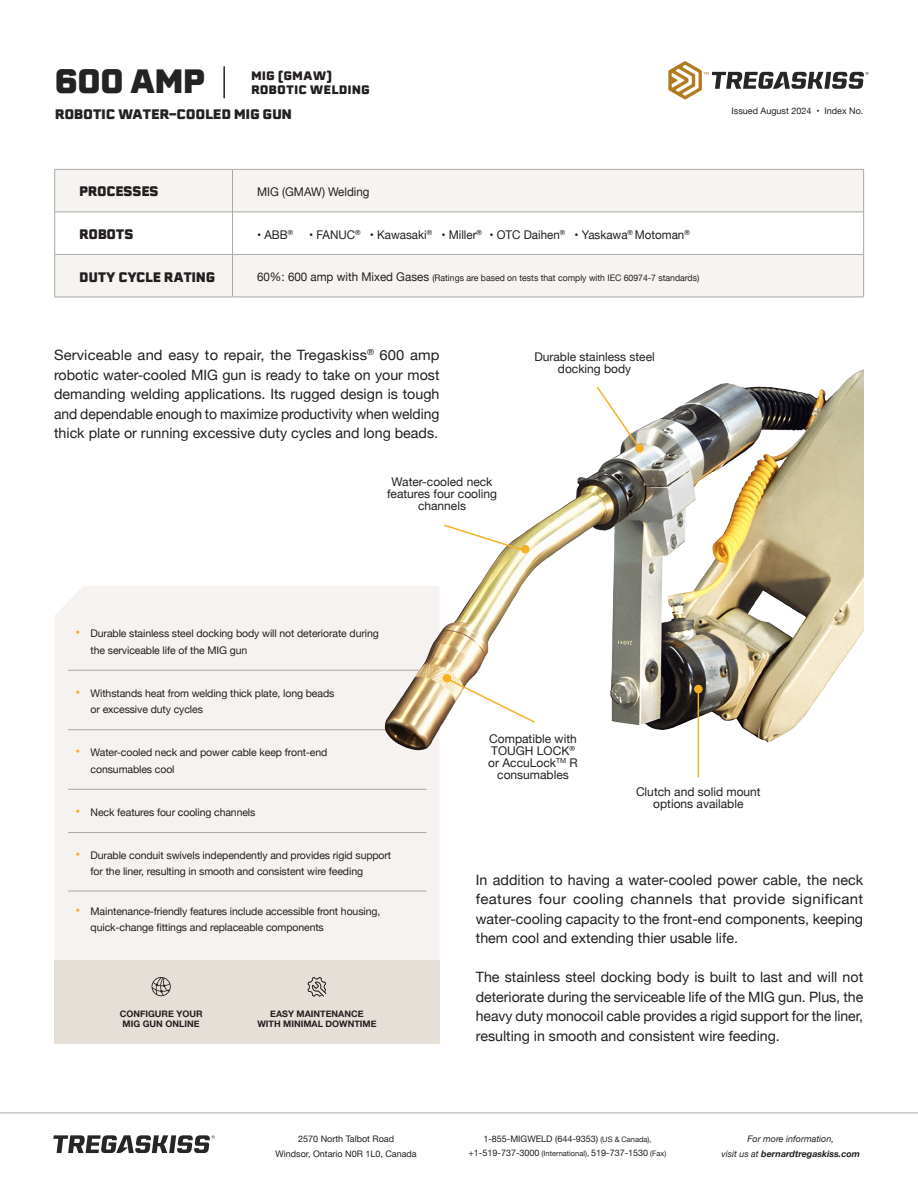
<style>
.page{position:relative;width:918px;height:1188px;background:#fff}
.page>*{position:absolute;margin:0;border:0;box-sizing:border-box;transform-origin:0 0}
.t1{font:900 33px "Erbaum";letter-spacing:-.05em;color:#242322}
.t2{font:14.25px/19.5px "Helvetica Neue";color:#231f20;text-align:justify}
.t3{font:900 13.5px "Erbaum";letter-spacing:-.03em;color:#231f20;scale:.96 1}
.Colont_1{font:900 13.5px "Erbaum";letter-spacing:-.03em;color:#242322}
.t4{font:12px/12px "Helvetica Neue";color:#231f20;text-align:center}
.t5{font:12px "Helvetica Neue";color:#231f20;scale:.96 1}
.t6{font:900 12px "Erbaum";color:#231f20}
.t7{font:10.5px/16.5px "Helvetica Neue";letter-spacing:-.01em;color:#231f20}
.t8{font:9px "Helvetica Neue";color:#231f20}
.t9{font:9px "Helvetica Neue";color:#231f20;scale:.96 1}
.t10{font:700 9px "Helvetica Neue";color:#231f20}
.t11{font:italic 700 9px "Helvetica Neue";color:#231f20}
.t12{font:italic 9px "Helvetica Neue";color:#231f20}
.s1{font-size:12px}
.s2{font-size:13.5px;color:#f7a81c}
.s3{font-size:7.5px}
.s4{font-weight:400}
</style>
<div class="page">
<div style="left:54px;top:960px;width:386px;height:84px;background:#e6dfd7"></div>
<hr style="left:0;top:1113px;width:918px;height:1px;background:#ada7a2">
<svg style="left:53px;top:1135px;width:161px;height:18px"></svg>
<svg style="left:668px;top:61px;width:200px;height:39px"></svg>
<svg style="left:55px;top:170px;width:808px;height:127px;fill:#f5f4f1"></svg>
<hr style="left:54px;top:169px;width:178px;height:1px;background:#ada7a6">
<hr style="left:55px;top:212px;width:177px;height:1px;background:#ada7a6">
<hr style="left:55px;top:254px;width:177px;height:1px;background:#ada7a6">
<hr style="left:54px;top:297px;width:178px;height:1px;background:#ada7a6">
<hr style="left:54px;top:170px;width:1px;height:42px;background:#ada7a6">
<hr style="left:54px;top:212px;width:1px;height:42px;background:#ada7a6">
<hr style="left:54px;top:254px;width:1px;height:43px;background:#ada7a6">
<hr style="left:232px;top:169px;width:632px;height:1px;background:#ada7a2">
<hr style="left:233px;top:212px;width:630px;height:1px;background:#ada7a2">
<hr style="left:233px;top:254px;width:630px;height:1px;background:#ada7a2">
<hr style="left:232px;top:297px;width:632px;height:1px;background:#ada7a2">
<hr style="left:232px;top:170px;width:1px;height:42px;background:#ada7a2">
<hr style="left:863px;top:170px;width:1px;height:42px;background:#ada7a2">
<hr style="left:232px;top:212px;width:1px;height:42px;background:#ada7a2">
<hr style="left:863px;top:212px;width:1px;height:42px;background:#ada7a2">
<hr style="left:232px;top:254px;width:1px;height:43px;background:#ada7a2">
<hr style="left:863px;top:254px;width:1px;height:43px;background:#ada7a2">
<svg style="left:308px;top:977px;width:18px;height:20px"></svg>
<svg style="left:152px;top:977px;width:19px;height:19px"></svg>
<div style="left:54px;top:586px;width:385px;height:374px;background:#f5f2ef"></div>
<hr style="left:68px;top:789px;width:359px;height:1px;background:#ada7a2">
<hr style="left:68px;top:832px;width:359px;height:1px;background:#ada7a2">
<hr style="left:68px;top:670px;width:359px;height:1px;background:#ada7a2">
<hr style="left:68px;top:729px;width:359px;height:1px;background:#ada7a2">
<hr style="left:68px;top:891px;width:359px;height:1px;background:#ada7a2">
<hr style="left:223px;top:66px;width:2px;height:32px;background:#242322">
<img style="left:376px;top:369px;width:488px;height:403px">
<svg style="left:635px;top:444px;width:9px;height:9px"></svg>
<svg style="left:595px;top:385px;width:47px;height:66px"></svg>
<div style="left:694px;top:685px;width:9px;height:8px;background:#f7b024;border-radius:50%"></div>
<hr style="left:698px;top:690px;width:1px;height:87px;background:#f7b024">
<div style="left:443px;top:674px;width:8px;height:9px;background:#f7b024;border-radius:50%"></div>
<svg style="left:445px;top:676px;width:92px;height:48px"></svg>
<div style="left:521px;top:545px;width:8px;height:8px;background:#f7b024;border-radius:50%"></div>
<svg style="left:442px;top:523px;width:85px;height:30px"></svg>
<p class="t1" style="left:54px;top:57px;width:153px">600 AMP</p>
<p class="t6" style="left:251px;top:67px;width:82px">MIG (GMAW)</p>
<p class="t6" style="left:251px;top:81px;width:121px">ROBOTIC WELDING</p>
<p class="Colont_1" style="left:55px;top:104px;width:239px">ROBOTIC WATER-COOLED MIG GUN</p>
<p class="t3" style="left:79px;top:182px;width:84px">PROCESSES</p>
<p class="t5" style="left:257px;top:183px;width:119px">MIG (GMAW) Welding</p>
<p class="t3" style="left:79px;top:224px;width:58px">ROBOTS</p>
<p class="t5" style="left:257px;top:226px;width:39px">• ABB<sup>®</sup></p>
<p class="t5" style="left:309px;top:226px;width:398px">• FANUC<sup>®</sup> • Kawasaki<sup>®</sup> • Miller<sup>®</sup> • OTC Daihen<sup>®</sup> • Yaskawa<sup>®</sup> Motoman<sup>®</sup></p>
<p class="t3" style="left:79px;top:267px;width:143px">DUTY CYCLE RATING</p>
<p class="t9" style="left:257px;top:272px;width:462px"><span class="s1">60%: 600 amp with Mixed Gases</span> (Ratings are based on tests that comply with IEC 60974-7 standards)</p>
<p class="t2" style="left:54px;top:346px;width:387px">Serviceable and easy to repair, the Tregaskiss<sup>®</sup> 600 amp robotic water-cooled MIG gun is ready to take on your most demanding welding applications. Its rugged design is tough and dependable enough to maximize productivity when welding thick plate or running excessive duty cycles and long beads.</p>
<p class="t4" style="left:392px;top:477px;width:102px">Water-cooled neck</p>
<p class="t4" style="left:387px;top:489px;width:112px">features four cooling channels</p>
<p class="t4" style="left:534px;top:351px;width:122px">Durable stainless steel docking body</p>
<p class="t8" style="left:732px;top:104px;width:133px">Issued August 2024 • Index No.</p>
<p class="t7" style="left:91px;top:626px;width:290px;text-indent:-15px"><span class="s2">•</span> Durable stainless steel docking body will not deteriorate during the serviceable life of the MIG gun</p>
<p class="t7" style="left:91px;top:685px;width:245px;text-indent:-15px"><span class="s2">•</span> Withstands heat from welding thick plate, long beads or excessive duty cycles</p>
<p class="t7" style="left:91px;top:745px;width:238px;text-indent:-15px"><span class="s2">•</span> Water-cooled neck and power cable keep front-end consumables cool</p>
<p class="t7" style="left:76px;top:805px;width:181px"><span class="s2">•</span> Neck features four cooling channels</p>
<p class="t7" style="left:91px;top:847px;width:302px;text-indent:-15px"><span class="s2">•</span> Durable conduit swivels independently and provides rigid support for the liner, resulting in smooth and consistent wire feeding</p>
<p class="t7" style="left:91px;top:903px;width:291px;text-indent:-15px"><span class="s2">•</span> Maintenance-friendly features include accessible front housing, quick-change fittings and replaceable components</p>
<p class="t10" style="left:120px;top:1006px;width:84px">CONFIGURE YOUR</p>
<p class="t10" style="left:123px;top:1017px;width:78px">MIG GUN ONLINE</p>
<p class="t10" style="left:270px;top:1006px;width:95px">EASY MAINTENANCE</p>
<p class="t10" style="left:257px;top:1017px;width:121px">WITH MINIMAL DOWNTIME</p>
<p class="t8" style="left:298px;top:1133px;width:97px">2570 North Talbot Road</p>
<p class="t8" style="left:276px;top:1148px;width:143px">Windsor, Ontario N0R 1L0, Canada</p>
<p class="t4" style="left:489px;top:733px;width:89px">Compatible with</p>
<p class="t4" style="left:491px;top:745px;width:85px">TOUGH LOCK<sup>®</sup></p>
<p class="t4" style="left:488px;top:757px;width:91px">or AccuLock<sup>TM</sup> R consumables</p>
<p class="t4" style="left:636px;top:786px;width:126px">Clutch and solid mount options available</p>
<p class="t2" style="left:476px;top:871px;width:389px">In addition to having a water-cooled power cable, the neck features four cooling channels that provide significant water-cooling capacity to the front-end components, keeping them cool and extending thier usable life.</p>
<p class="t2" style="left:476px;top:968px;width:389px">The stainless steel docking body is built to last and will not deteriorate during the serviceable life of the MIG gun. Plus, the heavy duty monocoil cable provides a rigid support for the liner, resulting in smooth and consistent wire feeding.</p>
<p class="t8" style="left:483px;top:1133px;width:170px">1-855-MIGWELD (644-9353) <span class="s3">(US &amp; Canada),</span></p>
<p class="t8" style="left:469px;top:1146px;width:199px">+1-519-737-3000 <span class="s3">(International),</span> 519-737-1530 <span class="s3">(Fax)</span></p>
<p class="t12" style="left:747px;top:1133px;width:88px">For more information,</p>
<p class="t11" style="left:721px;top:1147px;width:140px"><span class="s4">visit us at</span> bernardtregaskiss.com</p>
</div>
